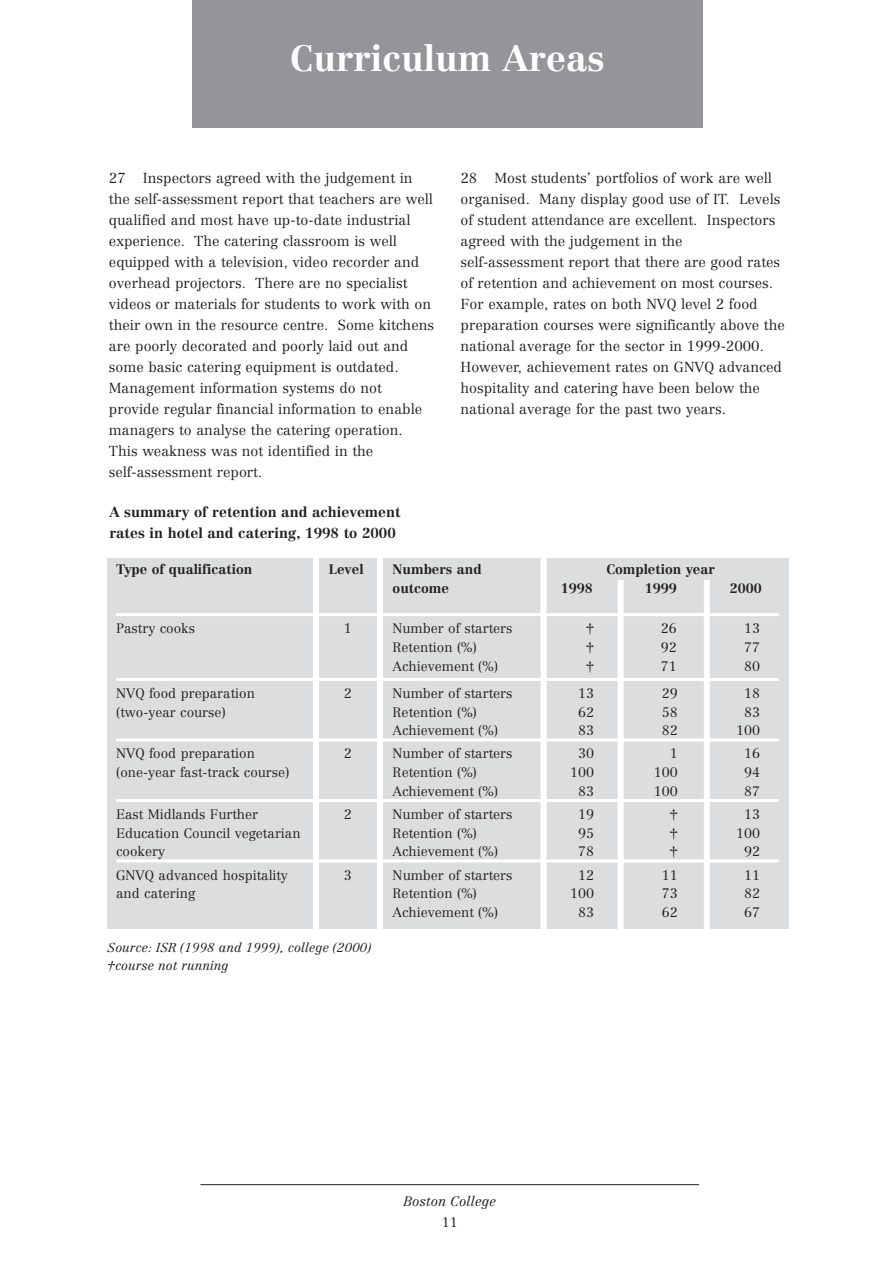
<style>
.page{position:relative;width:893px;height:1262px;background:#fff}
.page>*{position:absolute;margin:0;border:0;box-sizing:border-box;transform-origin:0 0}
.t1{font:700 36px "Centennial";color:#fff}
.t2{font:300 14.25px/21px "Centennial";color:#231f20}
.t3{font:700 14.25px/21px "Centennial";color:#231f20}
.t4{font:300 13.5px "Centennial";color:#231f20}
.t5{font:700 13.5px "Centennial";color:#231f20}
.t6{font:italic 300 13.5px "Centennial";color:#231f20}
.t7{font:italic 300 12.75px/18px "Centennial";color:#231f20}
</style>
<div class="page">
<div style="left:192px;top:0;width:511px;height:128px;background:#939598"></div>
<hr style="left:200px;top:1184px;width:499px;height:1px;background:#231f20">
<div style="left:107px;top:558px;width:681px;height:371px;background:#dcdddf"></div>
<hr style="left:116px;top:613px;width:663px;height:3px;background:#fff">
<hr style="left:116px;top:678px;width:663px;height:3px;background:#fff">
<hr style="left:116px;top:738px;width:663px;height:3px;background:#fff">
<hr style="left:116px;top:799px;width:663px;height:3px;background:#fff">
<hr style="left:116px;top:859px;width:663px;height:3px;background:#fff">
<div style="left:313px;top:550px;width:6px;height:381px;background:#fff"></div>
<div style="left:377px;top:551px;width:6px;height:382px;background:#fff"></div>
<div style="left:540px;top:550px;width:6px;height:382px;background:#fff"></div>
<div style="left:617px;top:580px;width:6px;height:353px;background:#fff"></div>
<div style="left:703px;top:580px;width:6px;height:352px;background:#fff"></div>
<h1 class="t1" style="left:290px;top:44px;width:316px">Curriculum Areas</h1>
<p class="t2" style="left:109px;top:169px;width:326px">27 Inspectors agreed with the judgement in the self-assessment report that teachers are well qualified and most have up-to-date industrial experience. The catering classroom is well equipped with a television, video recorder and overhead projectors. There are no specialist videos or materials for students to work with on their own in the resource centre. Some kitchens are poorly decorated and poorly laid out and some basic catering equipment is outdated.<br>Management information systems do not provide regular financial information to enable managers to analyse the catering operation.<br>This weakness was not identified in the self-assessment report.</p>
<p class="t2" style="left:460px;top:169px;width:326px">28 Most students’ portfolios of work are well organised. Many display good use of IT. Levels of student attendance are excellent. Inspectors agreed with the judgement in the self-assessment report that there are good rates of retention and achievement on most courses.<br>For example, rates on both NVQ level 2 food preparation courses were significantly above the national average for the sector in 1999-2000.<br>However, achievement rates on GNVQ advanced hospitality and catering have been below the national average for the past two years.</p>
<p class="t3" style="left:109px;top:502px;width:293px">A summary of retention and achievement rates in hotel and catering, 1998 to 2000</p>
<p class="t5" style="left:116px;top:564px;width:138px">Type of qualification</p>
<p class="t5" style="left:329px;top:564px;width:36px">Level</p>
<p class="t5" style="left:392px;top:564px;width:90px">Numbers and</p>
<p class="t5" style="left:606px;top:564px;width:110px">Completion year</p>
<p class="t5" style="left:392px;top:583px;width:58px">outcome</p>
<p class="t5" style="left:561px;top:583px;width:33px">1998</p>
<p class="t5" style="left:644px;top:583px;width:33px">1999</p>
<p class="t5" style="left:729px;top:583px;width:33px">2000</p>
<p class="t4" style="left:116px;top:623px;width:80px">Pastry cooks</p>
<p class="t4" style="left:344px;top:623px;width:9px">1</p>
<p class="t4" style="left:392px;top:623px;width:121px">Number of starters</p>
<p class="t4" style="left:586px;top:623px;width:9px">†</p>
<p class="t4" style="left:660px;top:623px;width:17px">26</p>
<p class="t4" style="left:744px;top:623px;width:17px">13</p>
<p class="t4" style="left:392px;top:641px;width:86px">Retention (%)</p>
<p class="t4" style="left:586px;top:641px;width:9px">†</p>
<p class="t4" style="left:660px;top:641px;width:17px">92</p>
<p class="t4" style="left:744px;top:641px;width:17px">77</p>
<p class="t4" style="left:392px;top:660px;width:107px">Achievement (%)</p>
<p class="t4" style="left:586px;top:660px;width:9px">†</p>
<p class="t4" style="left:660px;top:660px;width:17px">71</p>
<p class="t4" style="left:744px;top:660px;width:17px">80</p>
<p class="t4" style="left:116px;top:687px;width:140px">NVQ food preparation</p>
<p class="t4" style="left:344px;top:687px;width:9px">2</p>
<p class="t4" style="left:392px;top:687px;width:121px">Number of starters</p>
<p class="t4" style="left:578px;top:687px;width:17px">13</p>
<p class="t4" style="left:661px;top:687px;width:17px">29</p>
<p class="t4" style="left:744px;top:687px;width:17px">18</p>
<p class="t4" style="left:116px;top:706px;width:111px">(two-year course)</p>
<p class="t4" style="left:392px;top:706px;width:86px">Retention (%)</p>
<p class="t4" style="left:578px;top:706px;width:17px">62</p>
<p class="t4" style="left:661px;top:706px;width:17px">58</p>
<p class="t4" style="left:744px;top:706px;width:17px">83</p>
<p class="t4" style="left:392px;top:725px;width:107px">Achievement (%)</p>
<p class="t4" style="left:578px;top:725px;width:17px">83</p>
<p class="t4" style="left:661px;top:725px;width:17px">82</p>
<p class="t4" style="left:736px;top:725px;width:25px">100</p>
<p class="t4" style="left:116px;top:748px;width:140px">NVQ food preparation</p>
<p class="t4" style="left:344px;top:748px;width:9px">2</p>
<p class="t4" style="left:392px;top:748px;width:121px">Number of starters</p>
<p class="t4" style="left:578px;top:748px;width:17px">30</p>
<p class="t4" style="left:669px;top:748px;width:9px">1</p>
<p class="t4" style="left:744px;top:748px;width:17px">16</p>
<p class="t4" style="left:116px;top:767px;width:175px">(one-year fast-track course)</p>
<p class="t4" style="left:392px;top:767px;width:86px">Retention (%)</p>
<p class="t4" style="left:570px;top:767px;width:25px">100</p>
<p class="t4" style="left:653px;top:767px;width:25px">100</p>
<p class="t4" style="left:744px;top:767px;width:17px">94</p>
<p class="t4" style="left:392px;top:785px;width:107px">Achievement (%)</p>
<p class="t4" style="left:578px;top:785px;width:17px">83</p>
<p class="t4" style="left:653px;top:785px;width:25px">100</p>
<p class="t4" style="left:744px;top:785px;width:17px">87</p>
<p class="t4" style="left:116px;top:808px;width:144px">East Midlands Further</p>
<p class="t4" style="left:344px;top:808px;width:9px">2</p>
<p class="t4" style="left:392px;top:808px;width:121px">Number of starters</p>
<p class="t4" style="left:578px;top:808px;width:17px">19</p>
<p class="t4" style="left:669px;top:808px;width:9px">†</p>
<p class="t4" style="left:744px;top:808px;width:17px">13</p>
<p class="t4" style="left:116px;top:827px;width:186px">Education Council vegetarian</p>
<p class="t4" style="left:392px;top:827px;width:86px">Retention (%)</p>
<p class="t4" style="left:578px;top:827px;width:17px">95</p>
<p class="t4" style="left:669px;top:827px;width:9px">†</p>
<p class="t4" style="left:736px;top:827px;width:25px">100</p>
<p class="t4" style="left:116px;top:846px;width:51px">cookery</p>
<p class="t4" style="left:392px;top:846px;width:107px">Achievement (%)</p>
<p class="t4" style="left:578px;top:846px;width:17px">78</p>
<p class="t4" style="left:669px;top:846px;width:9px">†</p>
<p class="t4" style="left:744px;top:846px;width:17px">92</p>
<p class="t4" style="left:116px;top:869px;width:173px">GNVQ advanced hospitality</p>
<p class="t4" style="left:344px;top:869px;width:9px">3</p>
<p class="t4" style="left:392px;top:869px;width:121px">Number of starters</p>
<p class="t4" style="left:578px;top:869px;width:17px">12</p>
<p class="t4" style="left:661px;top:869px;width:17px">11</p>
<p class="t4" style="left:744px;top:869px;width:17px">11</p>
<p class="t4" style="left:116px;top:888px;width:81px">and catering</p>
<p class="t4" style="left:392px;top:888px;width:86px">Retention (%)</p>
<p class="t4" style="left:570px;top:888px;width:25px">100</p>
<p class="t4" style="left:661px;top:888px;width:17px">73</p>
<p class="t4" style="left:744px;top:888px;width:17px">82</p>
<p class="t4" style="left:392px;top:906px;width:107px">Achievement (%)</p>
<p class="t4" style="left:578px;top:906px;width:17px">83</p>
<p class="t4" style="left:661px;top:906px;width:17px">62</p>
<p class="t4" style="left:744px;top:906px;width:17px">67</p>
<p class="t7" style="left:108px;top:939px;width:265px">Source: ISR (1998 and 1999), college (2000) †course not running</p>
<p class="t6" style="left:403px;top:1195px;width:94px">Boston College</p>
<p class="t4" style="left:441px;top:1216px;width:17px">11</p>
</div>
